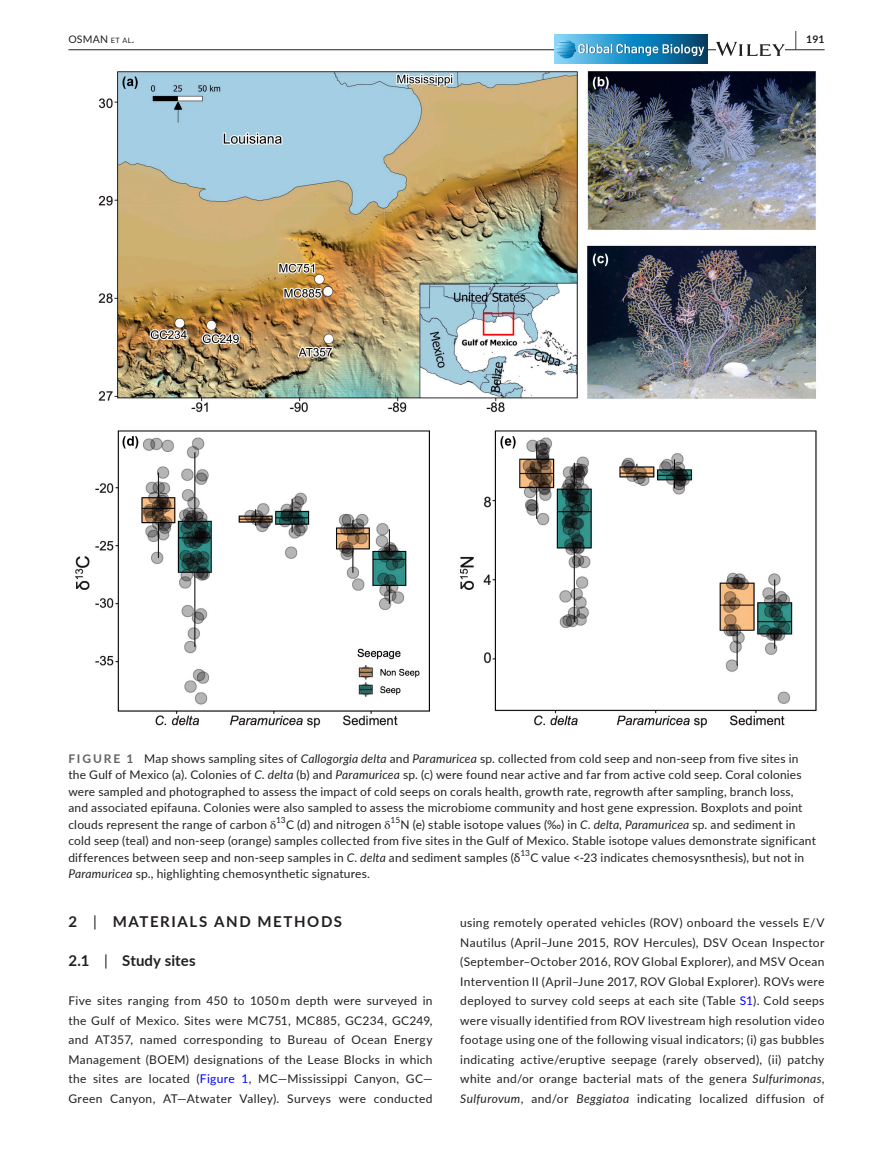
<style>
.page{position:relative;width:893px;height:1174px;background:#fff}
.page>*{position:absolute;margin:0;border:0;box-sizing:border-box;transform-origin:0 0}
.t1{font:700 15px "Lato";letter-spacing:.1em;color:#231f20}
.t2{font:700 15px "Lato";letter-spacing:.005em;color:#231f20}
.t3{font:12px/19.5px "Lato";letter-spacing:.015em;color:#231f20;text-align:justify}
.t4{font:10.5px "Lato";letter-spacing:.02em;color:#231f20}
.t5{font:700 10.5px "Lato";color:#231f20}
.s1{font-size:7.35px}
.s2{font-size:19.5px}
.s3{font-weight:700;color:#636366}
.s4{font-style:italic}
.s5{font-family:"STIX"}
.s6{font-weight:400}
.s7{color:#00f}
</style>
<div class="page">
<hr style="left:68px;top:49px;width:756px;height:1px;background:#231f20">
<svg style="left:554px;top:34px;width:154px;height:30px;background:#2b8bbb"></svg>
<svg style="left:556px;top:40px;width:149px;height:18px;background:#499ac2"></svg>
<svg style="left:716px;top:42px;width:69px;height:14px"></svg>
<img style="left:75px;top:71px;width:742px;height:657px">
<p class="t4" style="left:68px;top:31px;width:67px">OSMAN <span class="s1">et al</span>.</p>
<p class="t5" style="left:795px;top:31px;width:31px"><span class="s2">|</span> 191</p>
<p class="t3" style="left:68px;top:749px;width:749px;line-height:16.5px;text-align:left"><span class="s3">FIGURE 1</span> Map shows sampling sites of <span class="s4">Callogorgia delta</span> and <span class="s4">Paramuricea</span> sp. collected from cold seep and non-seep from five sites in the Gulf of Mexico (a). Colonies of <span class="s4">C. delta</span> (b) and <span class="s4">Paramuricea</span> sp. (c) were found near active and far from active cold seep. Coral colonies were sampled and photographed to assess the impact of cold seeps on corals health, growth rate, regrowth after sampling, branch loss, and associated epifauna. Colonies were also sampled to assess the microbiome community and host gene expression. Boxplots and point clouds represent the range of carbon <span class="s5">δ</span><sup>13</sup>C (d) and nitrogen <span class="s5">δ</span><sup>15</sup>N (e) stable isotope values (‰) in <span class="s4">C. delta</span>, <span class="s4">Paramuricea</span> sp. and sediment in cold seep (teal) and non-seep (orange) samples collected from five sites in the Gulf of Mexico. Stable isotope values demonstrate significant differences between seep and non-seep samples in <span class="s4">C. delta</span> and sediment samples (δ<sup>13</sup>C value &lt;-23 indicates chemosysnthesis), but not in <span class="s4">Paramuricea</span> sp., highlighting chemosynthetic signatures.</p>
<p class="t1" style="left:68px;top:911px;width:275px">2 <span class="s6">|</span> MATERIALS AND METHODS</p>
<p class="t2" style="left:68px;top:950px;width:129px">2.1 <span class="s6">|</span> Study sites</p>
<p class="t3" style="left:68px;top:990px;width:366px">Five sites ranging from 450 to 1050 m depth were surveyed in the Gulf of Mexico. Sites were MC751, MC885, GC234, GC249, and AT357, named corresponding to Bureau of Ocean Energy Management (BOEM) designations of the Lease Blocks in which the sites are located (<span class="s7">Figure 1</span>, MC—Mississippi Canyon, GC— Green Canyon, AT—Atwater Valley). Surveys were conducted</p>
<p class="t3" style="left:460px;top:912px;width:366px">using remotely operated vehicles (ROV) onboard the vessels E/V Nautilus (April–June 2015, ROV Hercules), DSV Ocean Inspector (September–October 2016, ROV Global Explorer), and MSV Ocean Intervention II (April–June 2017, ROV Global Explorer). ROVs were deployed to survey cold seeps at each site (Table <span class="s7">S1</span>). Cold seeps were visually identified from ROV livestream high resolution video footage using one of the following visual indicators; (i) gas bubbles indicating active/eruptive seepage (rarely observed), (ii) patchy white and/or orange bacterial mats of the genera <span class="s4">Sulfurimonas</span>, <span class="s4">Sulfurovum</span>, and/or <span class="s4">Beggiatoa</span> indicating localized diffusion of</p>
</div>
